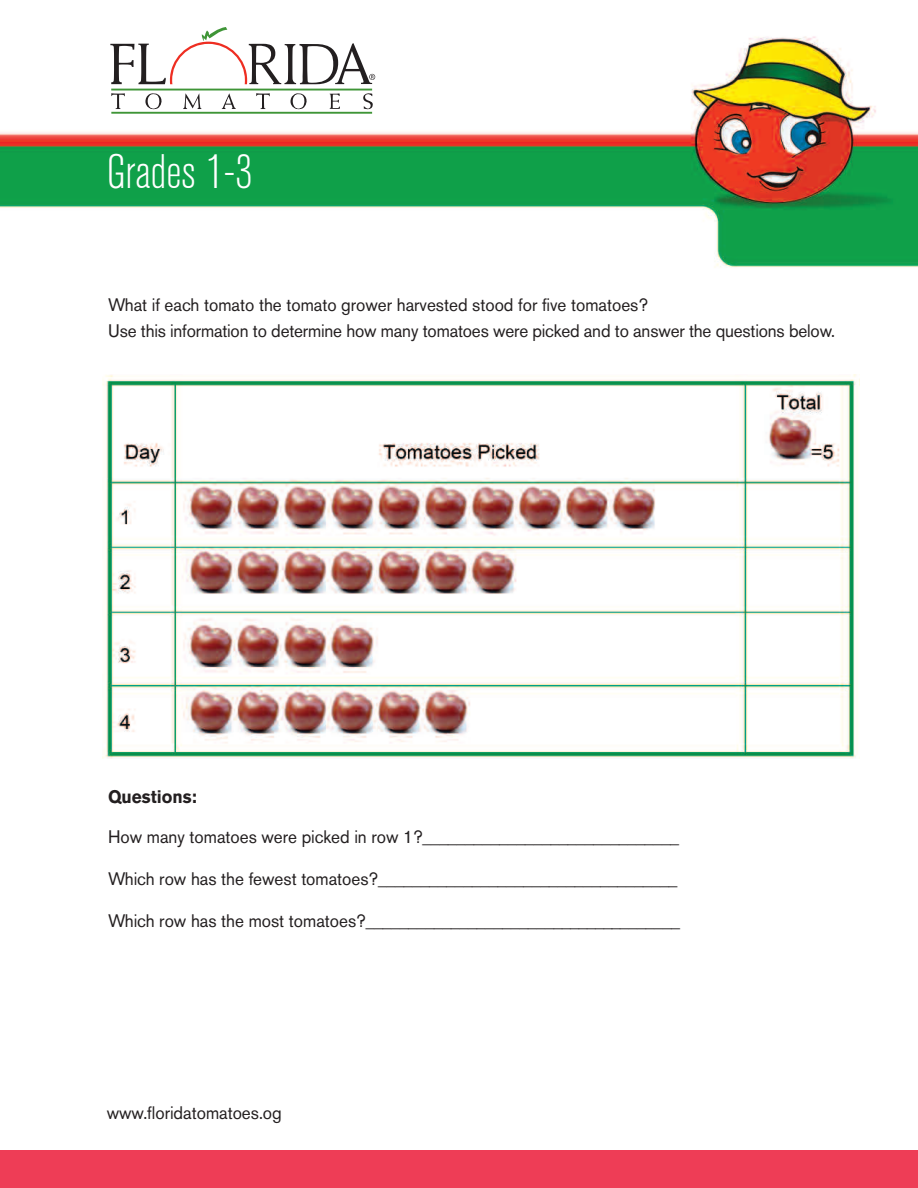
<style>
.page{position:relative;width:918px;height:1188px;background:#fff}
.page>*{position:absolute;margin:0;border:0;box-sizing:border-box;transform-origin:0 0}
.t1{font:300 condensed 48px "Akzidenz Grotesk BE";color:#fff}
.t2{font:18px/25.7px "Akzidenz Grotesk BE";color:#231f20;scale:.95 1}
.t3{font:700 18px "Akzidenz Grotesk BE";color:#231f20;scale:.95 1}
</style>
<div class="page">
<img style="left:0;top:36px;width:918px;height:232px">
<div style="left:107px;top:27px;width:281px;height:87px;background:#fff"></div>
<hr style="left:111px;top:89px;width:261px;height:2px;background:#3f9537">
<svg style="left:111px;top:93px;width:262px;height:21px"></svg>
<svg style="left:110px;top:27px;width:265px;height:58px"></svg>
<div style="left:0;top:1150px;width:918px;height:38px;background:#ee3d56"></div>
<img style="left:102px;top:374px;width:758px;height:385px">
<h1 class="t1" style="left:107px;top:155px;width:147px">Grades 1-3</h1>
<p class="t2" style="left:108px;top:294px;width:767px">What if each tomato the tomato grower harvested stood for five tomatoes?<br>Use this information to determine how many tomatoes were picked and to answer the questions below.</p>
<p class="t3" style="left:108px;top:789px;width:95px">Questions:</p>
<p class="t2" style="left:108px;top:826px;width:603px">How many tomatoes were picked in row 1?______________________________</p>
<p class="t2" style="left:108px;top:868px;width:601px">Which row has the fewest tomatoes?___________________________________</p>
<p class="t2" style="left:108px;top:910px;width:604px">Which row has the most tomatoes?_____________________________________</p>
<p class="t2" style="left:107px;top:1102px;width:186px">www.floridatomatoes.og</p>
</div>
